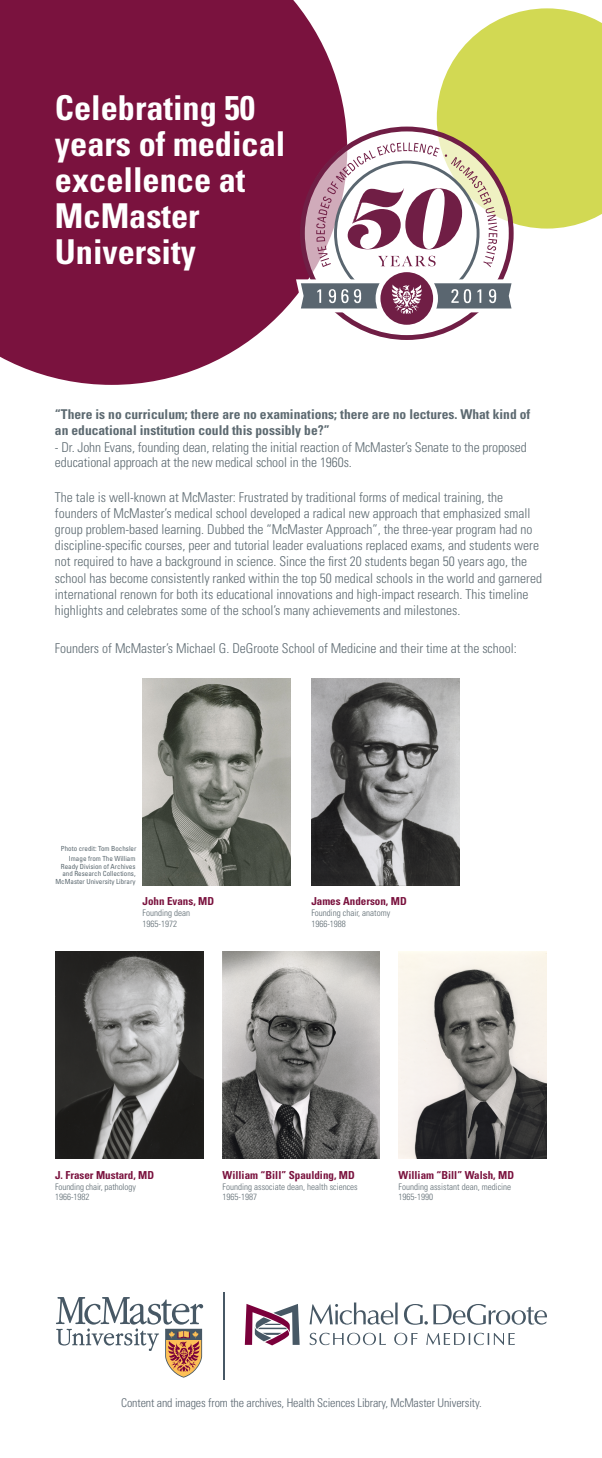
<style>
.page{position:relative;width:602px;height:1458px;background:#fff}
.page>*{position:absolute;margin:0;border:0;box-sizing:border-box;transform-origin:0 0}
.t1{font:700 condensed 34.25px/36px "Univers LT Std";color:#fff}
.t2{font:300 condensed 13.5px/16.2px "Univers LT Std";color:#5d6a71}
.t3{font:700 condensed 13.5px/15.2px "Univers LT Std";color:#5d6a71}
.t4{font:300 condensed 12px "Univers LT Std";letter-spacing:-.01em;color:#5a6670}
.t5{font:700 condensed 11px "Univers LT Std";color:#7a123e}
.t6{font:300 condensed 9px/10.8px "Univers LT Std";color:#5d6a71}
.t7{font:condensed 7px/7.8px "Univers LT Std";color:#5d6a71;text-align:right}
</style>
<div class="page">
<svg style="left:56px;top:1297px;width:147px;height:81px"></svg>
<hr style="left:223px;top:1293px;width:1px;height:87px;background:#475865">
<svg style="left:245px;top:1304px;width:54px;height:41px"></svg>
<svg style="left:309px;top:1333px;width:76px;height:12px"></svg>
<svg style="left:394px;top:1333px;width:23px;height:12px"></svg>
<svg style="left:426px;top:1333px;width:88px;height:12px"></svg>
<svg style="left:309px;top:1302px;width:88px;height:23px"></svg>
<svg style="left:404px;top:1304px;width:23px;height:21px"></svg>
<svg style="left:433px;top:1304px;width:113px;height:21px"></svg>
<img style="left:55px;top:952px;width:148px;height:207px">
<img style="left:311px;top:678px;width:148px;height:207px">
<img style="left:142px;top:678px;width:148px;height:207px">
<img style="left:222px;top:952px;width:157px;height:207px">
<img style="left:398px;top:952px;width:148px;height:207px">
<svg style="left:0;top:0;width:346px;height:385px;background:#85264e"></svg>
<svg style="left:436px;top:8px;width:165px;height:221px;background:#d7dd67"></svg>
<svg style="left:300px;top:127px;width:213px;height:213px"></svg>
<svg style="left:296px;top:143px;width:220px;height:187px"></svg>
<h1 class="t1" style="left:55px;top:90px;width:232px">Celebrating 50 years of medical excellence at<br>McMaster<br>University</h1>
<p class="t3" style="left:55px;top:407px;width:476px">“There is no curriculum; there are no examinations; there are no lectures. What kind of an educational institution could this possibly be?”</p>
<p class="t2" style="left:55px;top:439px;width:473px;line-height:15.2px">- Dr. John Evans, founding dean, relating the initial reaction of McMaster’s Senate to the proposed educational approach at the new medical school in the 1960s.</p>
<p class="t2" style="left:55px;top:489px;width:488px">The tale is well-known at McMaster: Frustrated by traditional forms of medical training, the founders of McMaster’s medical school developed a radical new approach that emphasized small group problem-based learning. Dubbed the “McMaster Approach”, the three-year program had no discipline-specific courses, peer and tutorial leader evaluations replaced exams, and students were not required to have a background in science. Since the first 20 students began 50 years ago, the school has become consistently ranked within the top 50 medical schools in the world and garnered international renown for both its educational innovations and high-impact research. This timeline highlights and celebrates some of the school’s many achievements and milestones.</p>
<p class="t2" style="left:55px;top:640px;width:463px">Founders of McMaster’s Michael G. DeGroote School of Medicine and their time at the school:</p>
<p class="t7" style="left:61px;top:843px;width:77px;line-height:10.1px">Photo credit: Tom Bochsler<br>Image from The William</p>
<p class="t7" style="left:55px;top:862px;width:82px">Ready Division of Archives and Research Collections,<br>McMaster University Library</p>
<p class="t5" style="left:142px;top:895px;width:73px">John Evans, MD</p>
<p class="t6" style="left:142px;top:908px;width:49px">Founding dean<br>1965-1972</p>
<p class="t5" style="left:311px;top:895px;width:97px">James Anderson, MD</p>
<p class="t6" style="left:311px;top:908px;width:80px">Founding chair, anatomy<br>1966-1988</p>
<p class="t5" style="left:55px;top:1168px;width:100px">J. Fraser Mustard, MD</p>
<p class="t6" style="left:55px;top:1181px;width:82px">Founding chair, pathology<br>1966-1982</p>
<p class="t5" style="left:222px;top:1168px;width:134px">William “Bill” Spaulding, MD</p>
<p class="t6" style="left:222px;top:1181px;width:136px">Founding associate dean, health sciences<br>1965-1987</p>
<p class="t5" style="left:398px;top:1168px;width:117px">William “Bill” Walsh, MD</p>
<p class="t6" style="left:398px;top:1181px;width:114px">Founding assistant dean, medicine<br>1965-1990</p>
<p class="t4" style="left:121px;top:1395px;width:362px">Content and images from the archives, Health Sciences Library, McMaster University.</p>
</div>
